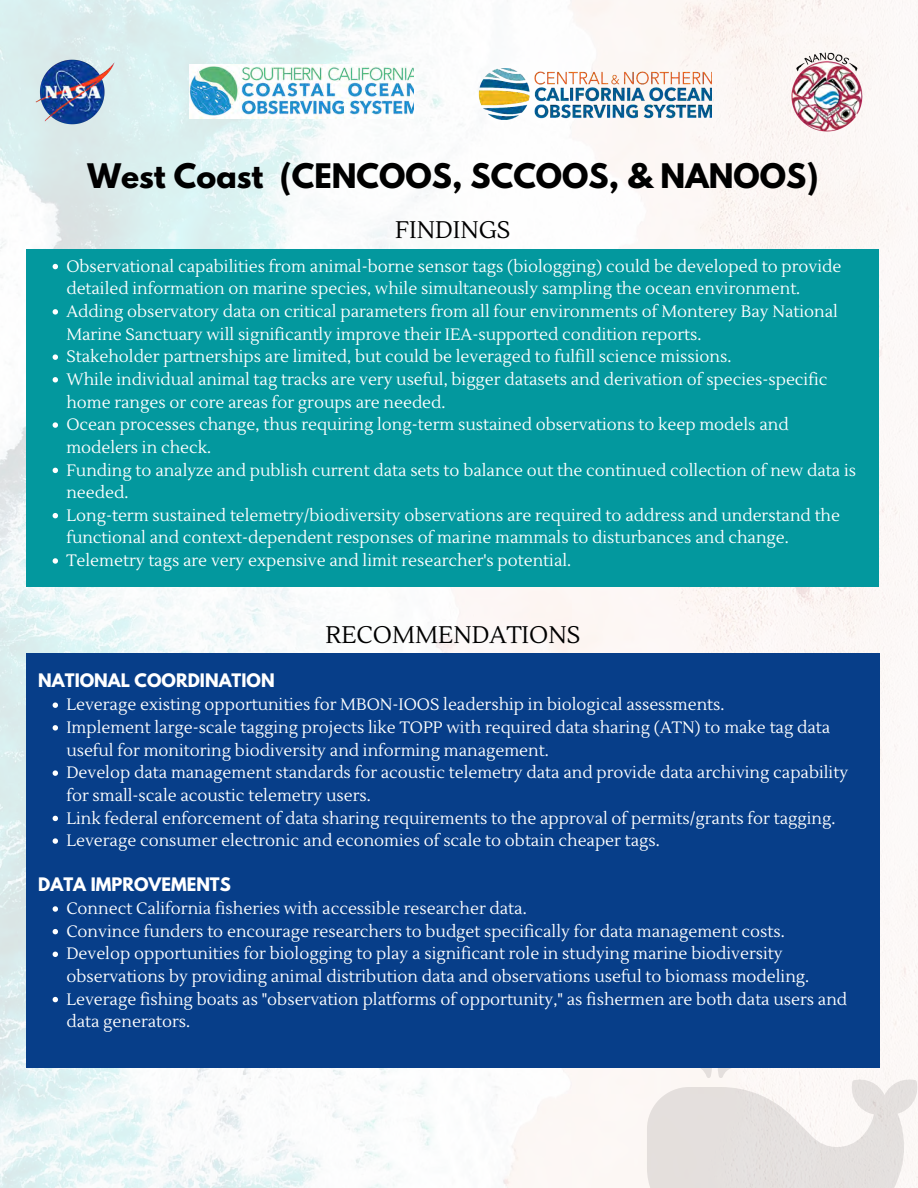
<style>
.page{position:relative;width:918px;height:1188px;background:#fff}
.page>*{position:absolute;margin:0;border:0;box-sizing:border-box;transform-origin:0 0}
.t1{font:700 30px "League Spartan";color:#000}
.t2{font:24px "Lustria";color:#000}
.t3{font:16.5px/22.6px "Lustria";color:#fff}
.t4{font:700 16.5px "League Spartan";color:#fff}
</style>
<div class="page">
<img style="left:0;top:0;width:918px;height:1188px">
<svg style="left:647px;top:1032px;width:271px;height:156px"></svg>
<div style="left:26px;top:249px;width:853px;height:337px;background:#03989e"></div>
<svg style="left:53px;top:264px;width:5px;height:5px"></svg>
<svg style="left:53px;top:309px;width:5px;height:6px"></svg>
<svg style="left:53px;top:354px;width:5px;height:6px"></svg>
<svg style="left:53px;top:377px;width:5px;height:6px"></svg>
<svg style="left:53px;top:422px;width:5px;height:6px"></svg>
<svg style="left:53px;top:468px;width:5px;height:5px"></svg>
<svg style="left:53px;top:513px;width:5px;height:5px"></svg>
<svg style="left:53px;top:558px;width:5px;height:6px"></svg>
<div style="left:26px;top:653px;width:854px;height:415px;background:#073e89"></div>
<svg style="left:53px;top:702px;width:5px;height:6px"></svg>
<svg style="left:53px;top:725px;width:5px;height:6px"></svg>
<svg style="left:53px;top:770px;width:5px;height:6px"></svg>
<svg style="left:53px;top:816px;width:5px;height:5px"></svg>
<svg style="left:53px;top:838px;width:5px;height:6px"></svg>
<svg style="left:53px;top:906px;width:5px;height:6px"></svg>
<svg style="left:53px;top:929px;width:5px;height:5px"></svg>
<svg style="left:53px;top:952px;width:5px;height:5px"></svg>
<svg style="left:53px;top:997px;width:5px;height:5px"></svg>
<img style="left:26px;top:51px;width:94px;height:81px">
<img style="left:470px;top:69px;width:241px;height:50px">
<img style="left:790px;top:51px;width:73px;height:81px">
<img style="left:189px;top:65px;width:224px;height:54px">
<p class="t1" style="left:87px;top:161px;width:732px">West Coast (CENCOOS, SCCOOS, &amp; NANOOS)</p>
<p class="t2" style="left:395px;top:215px;width:117px">FINDINGS</p>
<p class="t3" style="left:66px;top:255px;width:777px">Observational capabilities from animal-borne sensor tags (biologging) could be developed to provide detailed information on marine species, while simultaneously sampling the ocean environment.</p>
<p class="t3" style="left:66px;top:301px;width:773px">Adding observatory data on critical parameters from all four environments of Monterey Bay National<br>Marine Sanctuary will significantly improve their IEA-supported condition reports.</p>
<p class="t3" style="left:66px;top:346px;width:667px">Stakeholder partnerships are limited, but could be leveraged to fulfill science missions.</p>
<p class="t3" style="left:66px;top:368px;width:763px">While individual animal tag tracks are very useful, bigger datasets and derivation of species-specific home ranges or core areas for groups are needed.</p>
<p class="t3" style="left:66px;top:414px;width:724px">Ocean processes change, thus requiring long-term sustained observations to keep models and modelers in check.</p>
<p class="t3" style="left:66px;top:459px;width:791px">Funding to analyze and publish current data sets to balance out the continued collection of new data is needed.</p>
<p class="t3" style="left:66px;top:504px;width:775px">Long-term sustained telemetry/biodiversity observations are required to address and understand the functional and context-dependent responses of marine mammals to disturbances and change.</p>
<p class="t3" style="left:66px;top:550px;width:506px">Telemetry tags are very expensive and limit researcher's potential.</p>
<p class="t2" style="left:325px;top:620px;width:256px">RECOMMENDATIONS</p>
<p class="t4" style="left:38px;top:672px;width:238px">NATIONAL COORDINATION</p>
<p class="t3" style="left:66px;top:694px;width:660px">Leverage existing opportunities for MBON-IOOS leadership in biological assessments.</p>
<p class="t3" style="left:66px;top:717px;width:765px">Implement large-scale tagging projects like TOPP with required data sharing (ATN) to make tag data useful for monitoring biodiversity and informing management.</p>
<p class="t3" style="left:66px;top:762px;width:783px">Develop data management standards for acoustic telemetry data and provide data archiving capability for small-scale acoustic telemetry users.</p>
<p class="t3" style="left:66px;top:807px;width:771px">Link federal enforcement of data sharing requirements to the approval of permits/grants for tagging.</p>
<p class="t3" style="left:66px;top:830px;width:595px">Leverage consumer electronic and economies of scale to obtain cheaper tags.</p>
<p class="t4" style="left:38px;top:876px;width:194px">DATA IMPROVEMENTS</p>
<p class="t3" style="left:66px;top:898px;width:462px">Connect California fisheries with accessible researcher data.</p>
<p class="t3" style="left:66px;top:920px;width:720px">Convince funders to encourage researchers to budget specifically for data management costs.</p>
<p class="t3" style="left:66px;top:943px;width:744px">Develop opportunities for biologging to play a significant role in studying marine biodiversity observations by providing animal distribution data and observations useful to biomass modeling.</p>
<p class="t3" style="left:66px;top:988px;width:782px">Leverage fishing boats as "observation platforms of opportunity," as fishermen are both data users and data generators.</p>
</div>
